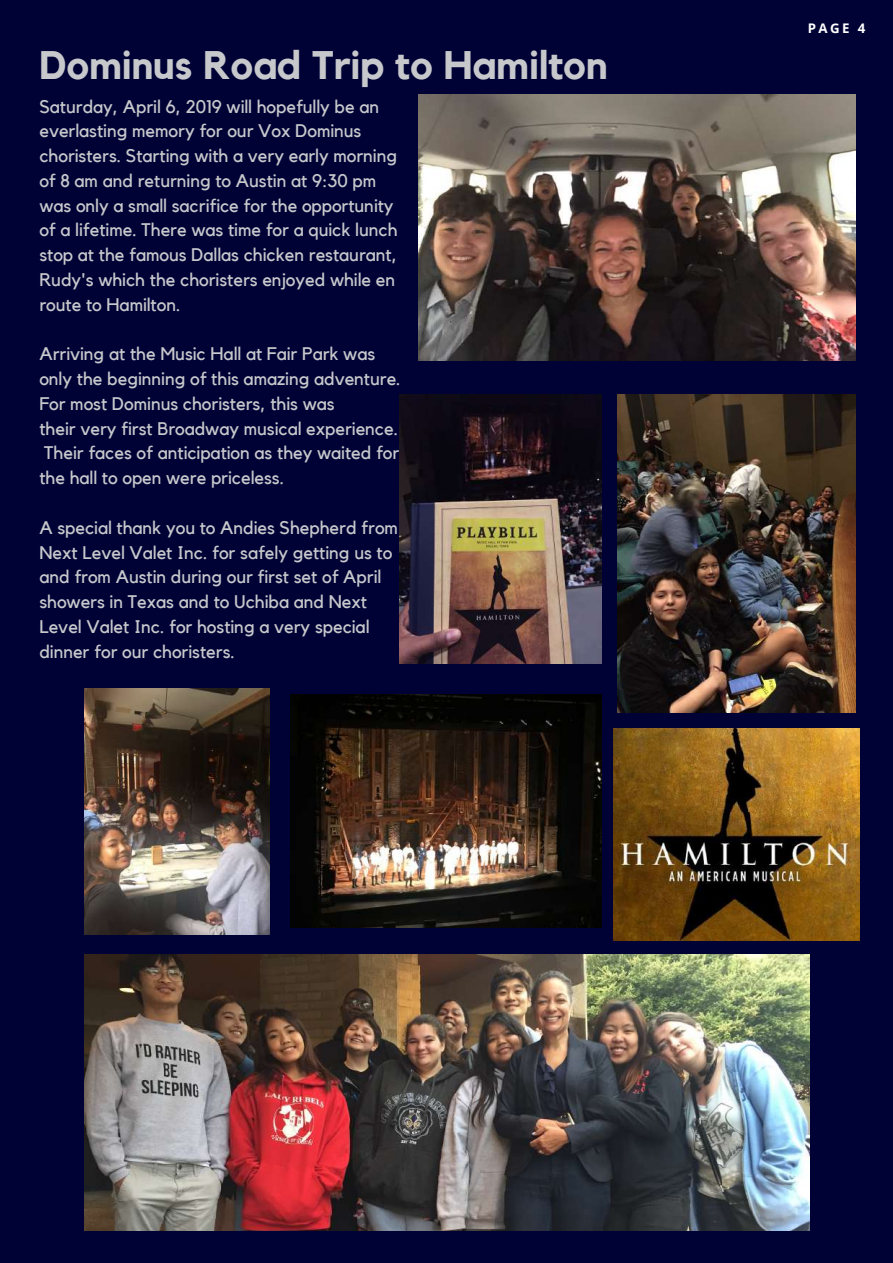
<style>
.page{position:relative;width:893px;height:1263px;background:#000236}
.page>*{position:absolute;margin:0;border:0;box-sizing:border-box;transform-origin:0 0}
.t1{font:700 39.75px "Kollektif";color:#c7c8cb}
.t2{font:18.15px/24.8px "Kollektif";color:#c7c8cb}
.t3{font:700 13.2px "Open Sans";color:#fff}
</style>
<div class="page">
<img style="left:84px;top:955px;width:726px;height:276px">
<img style="left:419px;top:95px;width:437px;height:265px">
<img style="left:84px;top:688px;width:185px;height:247px">
<img style="left:617px;top:394px;width:239px;height:319px">
<img style="left:400px;top:394px;width:201px;height:269px">
<img style="left:614px;top:728px;width:245px;height:212px">
<img style="left:290px;top:695px;width:311px;height:233px">
<h1 class="t1" style="left:39px;top:47px;width:570px">Dominus Road Trip to Hamilton</h1>
<p class="t2" style="left:39px;top:95px;width:360px">Saturday, April 6, 2019 will hopefully be an everlasting memory for our Vox Dominus choristers. Starting with a very early morning of 8 am and returning to Austin at 9:30 pm was only a small sacrifice for the opportunity of a lifetime. There was time for a quick lunch stop at the famous Dallas chicken restaurant, Rudy's which the choristers enjoyed while en route to Hamilton.</p>
<p class="t2" style="left:39px;top:342px;width:363px">Arriving at the Music Hall at Fair Park was only the beginning of this amazing adventure.<br>For most Dominus choristers, this was<br>their very first Broadway musical experience.<br>Their faces of anticipation as they waited for the hall to open were priceless.</p>
<p class="t2" style="left:39px;top:516px;width:360px">A special thank you to Andies Shepherd from Next Level Valet Inc. for safely getting us to and from Austin during our first set of April showers in Texas and to Uchiba and Next Level Valet Inc. for hosting a very special dinner for our choristers.</p>
<p class="t3" style="left:808px;top:19px;width:59px">PAGE 4</p>
</div>
